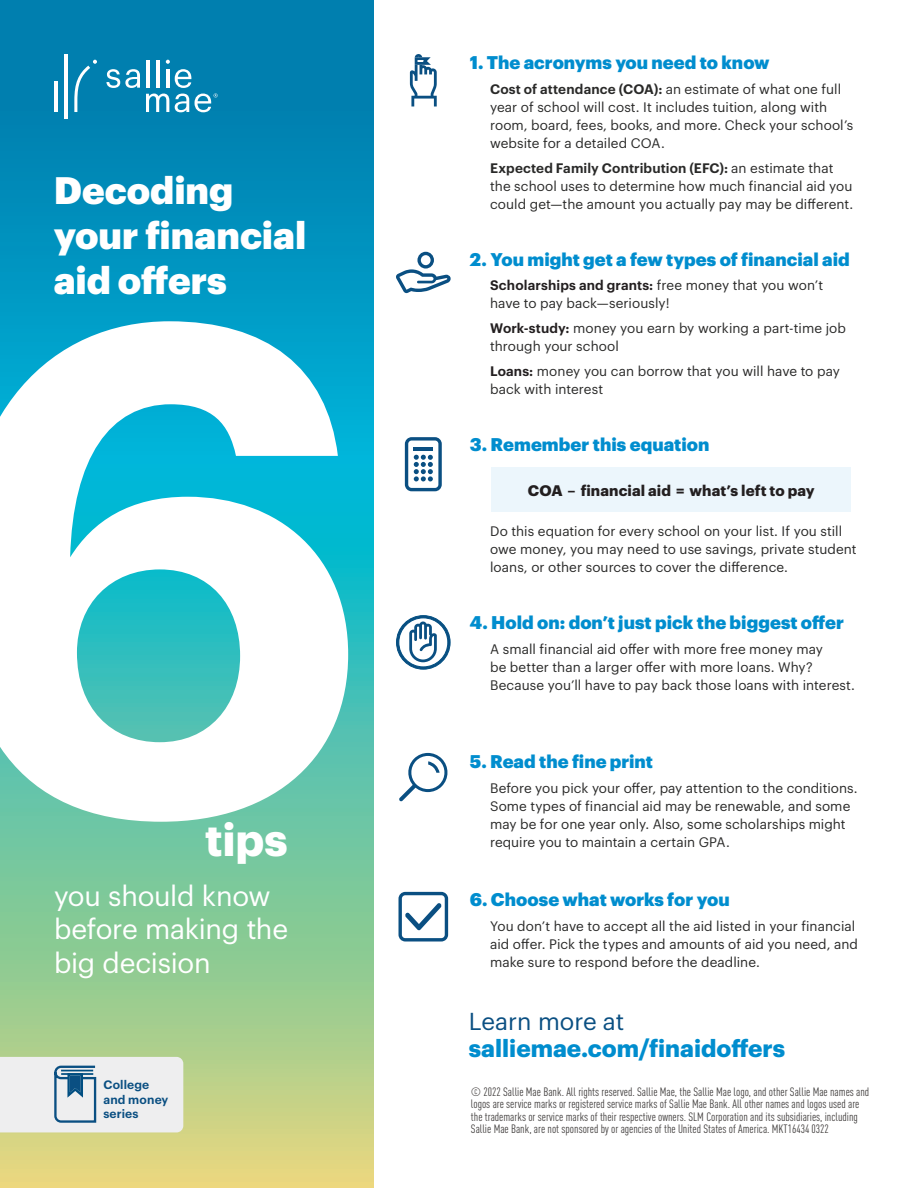
<style>
.page{position:relative;width:918px;height:1188px;background:#fff}
.page>*{position:absolute;margin:0;border:0;box-sizing:border-box;transform-origin:0 0}
.t1{font:600 679.8px "Graphik";color:#fff}
.t2{font:700 45px "Graphik";color:#fff}
.t3{font:900 37.5px/45px "Graphik";color:#fff}
.t4{font:27.75px/33.3px "Graphik";letter-spacing:-.01em;color:#fff}
.t5{font:700 24px "Graphik";color:#008dce}
.t6{font:24px "Graphik";color:#0a4f82}
.t7{font:900 18px "Graphik";color:#008dce}
.t8{font:700 15px "Graphik";letter-spacing:.005em;color:#231f20}
.t9{font:13.5px/18px "Graphik";letter-spacing:.005em;color:#292928}
.t10{font:12px/12.3px "DIN Cond";color:#403d3c}
.t11{font:600 12px/14.4px "Graphik";letter-spacing:.015em;color:#0a4f82}
.s1{font-weight:600}
.s2{font-weight:600;color:#231f20}
</style>
<div class="page">
<svg style="left:0;top:0;width:373px;height:1188px;background:#3cb1b2"></svg>
<svg style="left:410px;top:54px;width:27px;height:52px"></svg>
<svg style="left:396px;top:252px;width:55px;height:41px"></svg>
<div style="left:491px;top:467px;width:360px;height:45px;background:#ecf6fc"></div>
<svg style="left:405px;top:437px;width:37px;height:54px"></svg>
<svg style="left:396px;top:615px;width:55px;height:55px"></svg>
<svg style="left:398px;top:892px;width:50px;height:49px"></svg>
<svg style="left:0;top:1057px;width:183px;height:75px;background:#e0e4e8"></svg>
<svg style="left:399px;top:753px;width:49px;height:48px"></svg>
<svg style="left:106px;top:69px;width:34px;height:19px"></svg>
<svg style="left:146px;top:60px;width:72px;height:52px"></svg>
<svg style="left:74px;top:60px;width:23px;height:52px"></svg>
<hr style="left:64px;top:54px;width:3px;height:64px;background:#fff">
<hr style="left:54px;top:81px;width:3px;height:31px;background:#fff">
<h3 class="t3" style="left:54px;top:165px;width:254px">Decoding your financial aid offers</h3>
<h1 class="t1" style="left:-69px;top:47px;width:446px">6</h1>
<h2 class="t2" style="left:205px;top:804px;width:84px">tips</h2>
<h3 class="t4" style="left:54px;top:877px;width:236px">you should know before making the big decision</h3>
<p class="t11" style="left:103px;top:1077px;width:67px">College and money series</p>
<h3 class="t7" style="left:470px;top:48px;width:301px">1. The acronyms you need to know</h3>
<p class="t9" style="left:490px;top:79px;width:365px"><span class="s1">Cost of attendance (COA):</span> an estimate of what one full year of school will cost. It includes tuition, along with room, board, fees, books, and more. Check your school’s website for a detailed COA.</p>
<p class="t9" style="left:490px;top:158px;width:365px"><span class="s1">Expected Family Contribution (EFC):</span> an estimate that the school uses to determine how much financial aid you could get—the amount you actually pay may be different.</p>
<h3 class="t7" style="left:470px;top:245px;width:381px">2. You might get a few types of financial aid</h3>
<p class="t9" style="left:490px;top:275px;width:335px"><span class="s2">Scholarships and grants:</span> free money that you won’t have to pay back—seriously!</p>
<p class="t9" style="left:490px;top:318px;width:357px"><span class="s2">Work-study:</span> money you earn by working a part-time job through your school</p>
<p class="t9" style="left:490px;top:361px;width:351px"><span class="s2">Loans:</span> money you can borrow that you will have to pay back with interest</p>
<h3 class="t7" style="left:470px;top:431px;width:241px">3. Remember this equation</h3>
<p class="t8" style="left:528px;top:479px;width:288px">COA – financial aid = what’s left to pay</p>
<p class="t9" style="left:490px;top:521px;width:368px">Do this equation for every school on your list. If you still owe money, you may need to use savings, private student loans, or other sources to cover the difference.</p>
<h3 class="t7" style="left:470px;top:609px;width:376px">4. Hold on: don’t just pick the biggest offer</h3>
<p class="t9" style="left:490px;top:639px;width:366px">A small financial aid offer with more free money may<br>be better than a larger offer with more loans. Why?<br>Because you’ll have to pay back those loans with interest.</p>
<h3 class="t7" style="left:470px;top:747px;width:185px">5. Read the fine print</h3>
<p class="t9" style="left:490px;top:778px;width:369px">Before you pick your offer, pay attention to the conditions.<br>Some types of financial aid may be renewable, and some may be for one year only. Also, some scholarships might require you to maintain a certain GPA.</p>
<h3 class="t7" style="left:470px;top:886px;width:261px">6. Choose what works for you</h3>
<p class="t9" style="left:490px;top:916px;width:369px">You don’t have to accept all the aid listed in your financial aid offer. Pick the types and amounts of aid you need, and make sure to respond before the deadline.</p>
<h3 class="t6" style="left:469px;top:1003px;width:157px">Learn more at</h3>
<h3 class="t5" style="left:469px;top:1029px;width:318px">salliemae.com/finaidoffers</h3>
<p class="t10" style="left:471px;top:1085px;width:400px">© 2022 Sallie Mae Bank. All rights reserved. Sallie Mae, the Sallie Mae logo, and other Sallie Mae names and logos are service marks or registered service marks of Sallie Mae Bank. All other names and logos used are the trademarks or service marks of their respective owners. SLM Corporation and its subsidiaries, including Sallie Mae Bank, are not sponsored by or agencies of the United States of America. MKT16434 0322</p>
</div>
